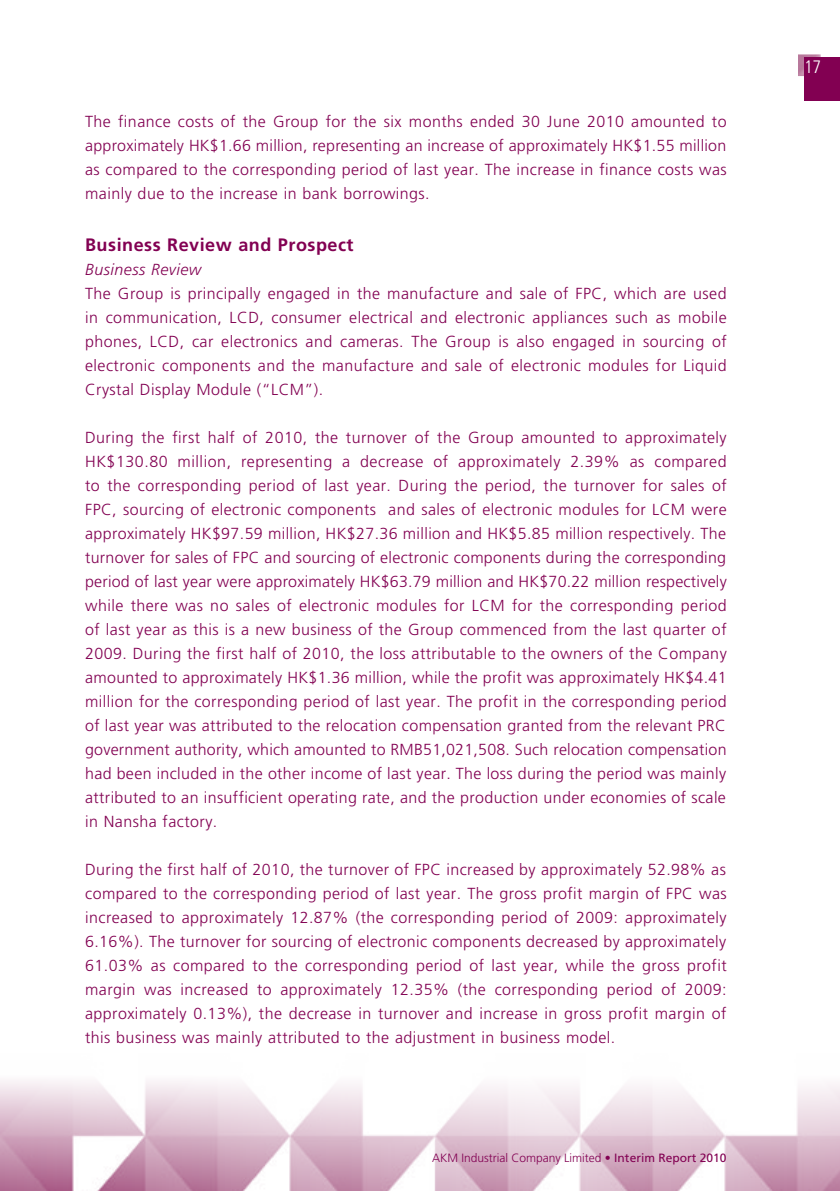
<style>
.page{position:relative;width:840px;height:1191px;background:#fff}
.page>*{position:absolute;margin:0;border:0;box-sizing:border-box;transform-origin:0 0}
.t1{font:700 18px "Frutiger LT Std";letter-spacing:.03em;color:#820052}
.t2{font:300 condensed 18px "Frutiger LT Std";color:#fff}
.t3{font:300 16px/24px "Frutiger LT Std";letter-spacing:.03em;color:#820052;text-align:justify}
.t4{font:italic 300 16px "Frutiger LT Std";letter-spacing:.03em;color:#820052}
.t5{font:300 12px "Frutiger LT Std";color:#820052}
.s1{font-weight:400}
</style>
<div class="page">
<img style="left:0;top:1080px;width:839px;height:111px">
<img style="left:798px;top:54px;width:41px;height:22px">
<div style="left:803px;top:58px;width:36px;height:43px;background:#820052"></div>
<p class="t3" style="left:85px;top:109px;width:642px">The finance costs of the Group for the six months ended 30 June 2010 amounted to approximately HK$1.66 million, representing an increase of approximately HK$1.55 million as compared to the corresponding period of last year. The increase in finance costs was mainly due to the increase in bank borrowings.</p>
<p class="t1" style="left:85px;top:234px;width:270px">Business Review and Prospect</p>
<p class="t4" style="left:85px;top:260px;width:118px">Business Review</p>
<p class="t3" style="left:85px;top:281px;width:642px">The Group is principally engaged in the manufacture and sale of FPC, which are used in communication, LCD, consumer electrical and electronic appliances such as mobile phones, LCD, car electronics and cameras. The Group is also engaged in sourcing of electronic components and the manufacture and sale of electronic modules for Liquid Crystal Display Module (“LCM”).</p>
<p class="t3" style="left:85px;top:425px;width:642px">During the first half of 2010, the turnover of the Group amounted to approximately HK$130.80 million, representing a decrease of approximately 2.39% as compared to the corresponding period of last year. During the period, the turnover for sales of FPC, sourcing of electronic components and sales of electronic modules for LCM were approximately HK$97.59 million, HK$27.36 million and HK$5.85 million respectively. The turnover for sales of FPC and sourcing of electronic components during the corresponding period of last year were approximately HK$63.79 million and HK$70.22 million respectively while there was no sales of electronic modules for LCM for the corresponding period of last year as this is a new business of the Group commenced from the last quarter of 2009. During the first half of 2010, the loss attributable to the owners of the Company amounted to approximately HK$1.36 million, while the profit was approximately HK$4.41 million for the corresponding period of last year. The profit in the corresponding period of last year was attributed to the relocation compensation granted from the relevant PRC government authority, which amounted to RMB51,021,508. Such relocation compensation had been included in the other income of last year. The loss during the period was mainly attributed to an insufficient operating rate, and the production under economies of scale in Nansha factory.</p>
<p class="t3" style="left:85px;top:857px;width:642px">During the first half of 2010, the turnover of FPC increased by approximately 52.98% as compared to the corresponding period of last year. The gross profit margin of FPC was increased to approximately 12.87% (the corresponding period of 2009: approximately 6.16%). The turnover for sourcing of electronic components decreased by approximately 61.03% as compared to the corresponding period of last year, while the gross profit margin was increased to approximately 12.35% (the corresponding period of 2009: approximately 0.13%), the decrease in turnover and increase in gross profit margin of this business was mainly attributed to the adjustment in business model.</p>
<p class="t5" style="left:432px;top:1151px;width:296px">AKM Industrial Company Limited • <span class="s1">Interim Report 2010</span></p>
<p class="t2" style="left:803px;top:56px;width:19px">17</p>
</div>
